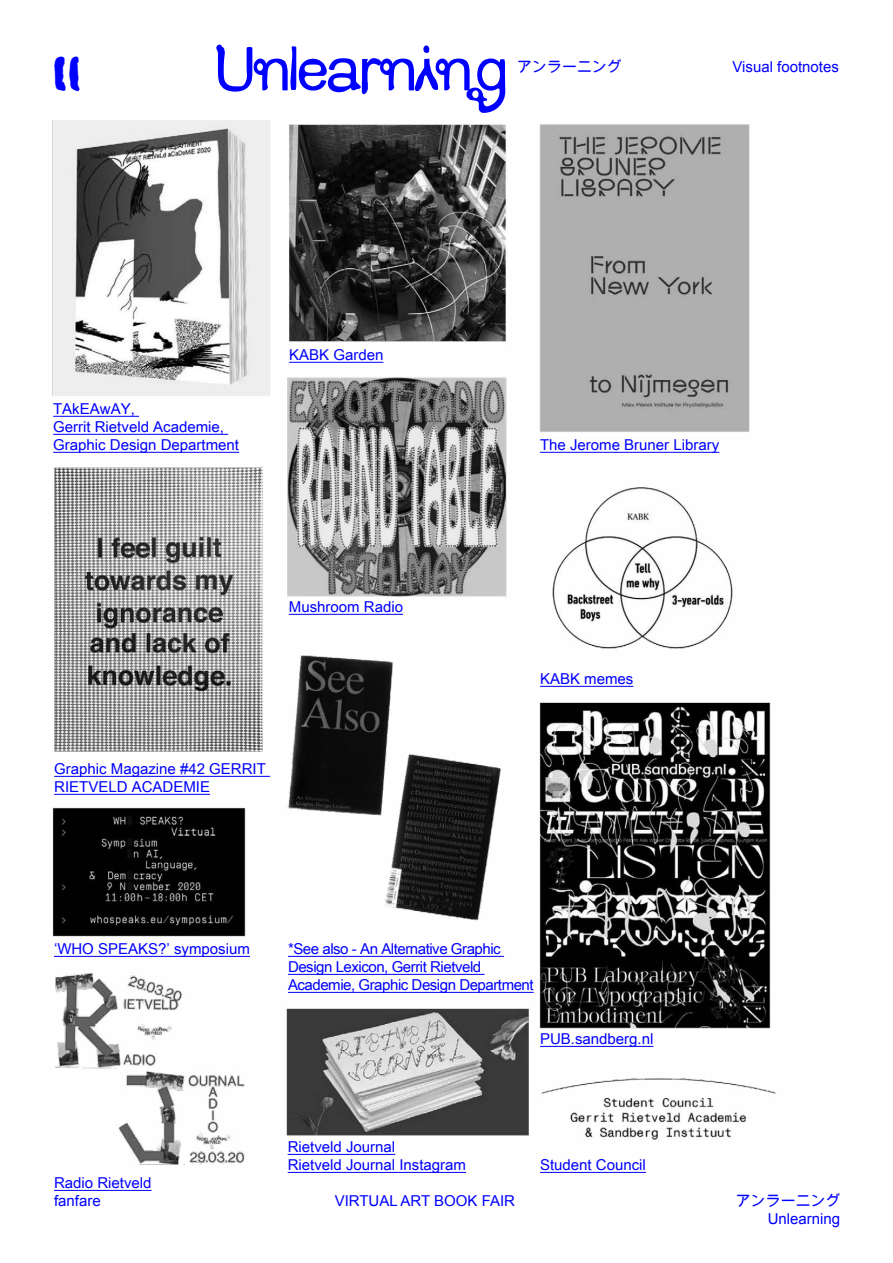
<style>
.page{position:relative;width:893px;height:1263px;background:#fff}
.page>*{position:absolute;margin:0;border:0;box-sizing:border-box;transform-origin:0 0}
.t1{font:61.5px "kotebakura 1";letter-spacing:-.01em;color:#00f}
.t2{font:45px "kotebakura 1";color:#00f}
.t3{font:15px/18px "Arial Unicode MS";color:#00f}
.t4{font:15px/18px "Arial Unicode MS";letter-spacing:-.03em;color:#00f}
.t5{font:15px "Arial";color:#00f}
</style>
<div class="page">
<img style="left:52px;top:120px;width:724px;height:1045px">
<hr style="left:53px;top:416px;width:86px;height:1px;background:#00f">
<hr style="left:53px;top:434px;width:175px;height:1px;background:#00f">
<hr style="left:53px;top:452px;width:186px;height:1px;background:#00f">
<hr style="left:540px;top:1046px;width:113px;height:1px;background:#00f">
<hr style="left:288px;top:1154px;width:107px;height:1px;background:#00f">
<hr style="left:288px;top:1172px;width:178px;height:1px;background:#00f">
<hr style="left:54px;top:1190px;width:98px;height:1px;background:#00f">
<hr style="left:54px;top:776px;width:216px;height:1px;background:#00f">
<hr style="left:54px;top:794px;width:156px;height:1px;background:#00f">
<hr style="left:288px;top:956px;width:216px;height:1px;background:#00f">
<hr style="left:288px;top:974px;width:197px;height:1px;background:#00f">
<hr style="left:288px;top:992px;width:246px;height:1px;background:#00f">
<hr style="left:540px;top:1172px;width:106px;height:1px;background:#00f">
<hr style="left:540px;top:452px;width:179px;height:1px;background:#00f">
<hr style="left:289px;top:362px;width:94px;height:1px;background:#00f">
<hr style="left:289px;top:614px;width:114px;height:1px;background:#00f">
<hr style="left:540px;top:686px;width:93px;height:1px;background:#00f">
<hr style="left:54px;top:956px;width:196px;height:1px;background:#00f">
<h1 class="t1" style="left:215px;top:24px;width:293px">Unlearning</h1>
<h2 class="t2" style="left:54px;top:42px;width:28px">&lt;</h2>
<p class="t3" style="left:517px;top:57px;width:106px">アンラーニング</p>
<p class="t5" style="left:732px;top:57px;width:108px">Visual footnotes</p>
<p class="t3" style="left:53px;top:399px;width:187px">TAkEAwAY,<br>Gerrit Rietveld Academie,<br>Graphic Design Department</p>
<p class="t3" style="left:289px;top:345px;width:96px">KABK Garden</p>
<p class="t3" style="left:289px;top:597px;width:116px">Mushroom Radio</p>
<p class="t3" style="left:54px;top:759px;width:213px">Graphic Magazine #42 GERRIT<br>RIETVELD ACADEMIE</p>
<p class="t3" style="left:540px;top:435px;width:181px">The Jerome Bruner Library</p>
<p class="t3" style="left:540px;top:669px;width:95px">KABK memes</p>
<p class="t3" style="left:54px;top:939px;width:197px">‘WHO SPEAKS?’ symposium</p>
<p class="t3" style="left:54px;top:1173px;width:99px">Radio Rietveld</p>
<p class="t4" style="left:288px;top:939px;width:247px">*See also - An Alternative Graphic<br>Design Lexicon, Gerrit Rietveld<br>Academie, Graphic Design Department</p>
<p class="t3" style="left:288px;top:1137px;width:180px">Rietveld Journal<br>Rietveld Journal Instagram</p>
<p class="t3" style="left:540px;top:1029px;width:115px">PUB.sandberg.nl</p>
<p class="t3" style="left:540px;top:1155px;width:107px">Student Council</p>
<p class="t5" style="left:54px;top:1191px;width:48px">fanfare</p>
<p class="t5" style="left:335px;top:1191px;width:182px">VIRTUAL ART BOOK FAIR</p>
<p class="t3" style="left:736px;top:1191px;width:106px">アンラーニング</p>
<p class="t5" style="left:768px;top:1209px;width:74px">Unlearning</p>
</div>
